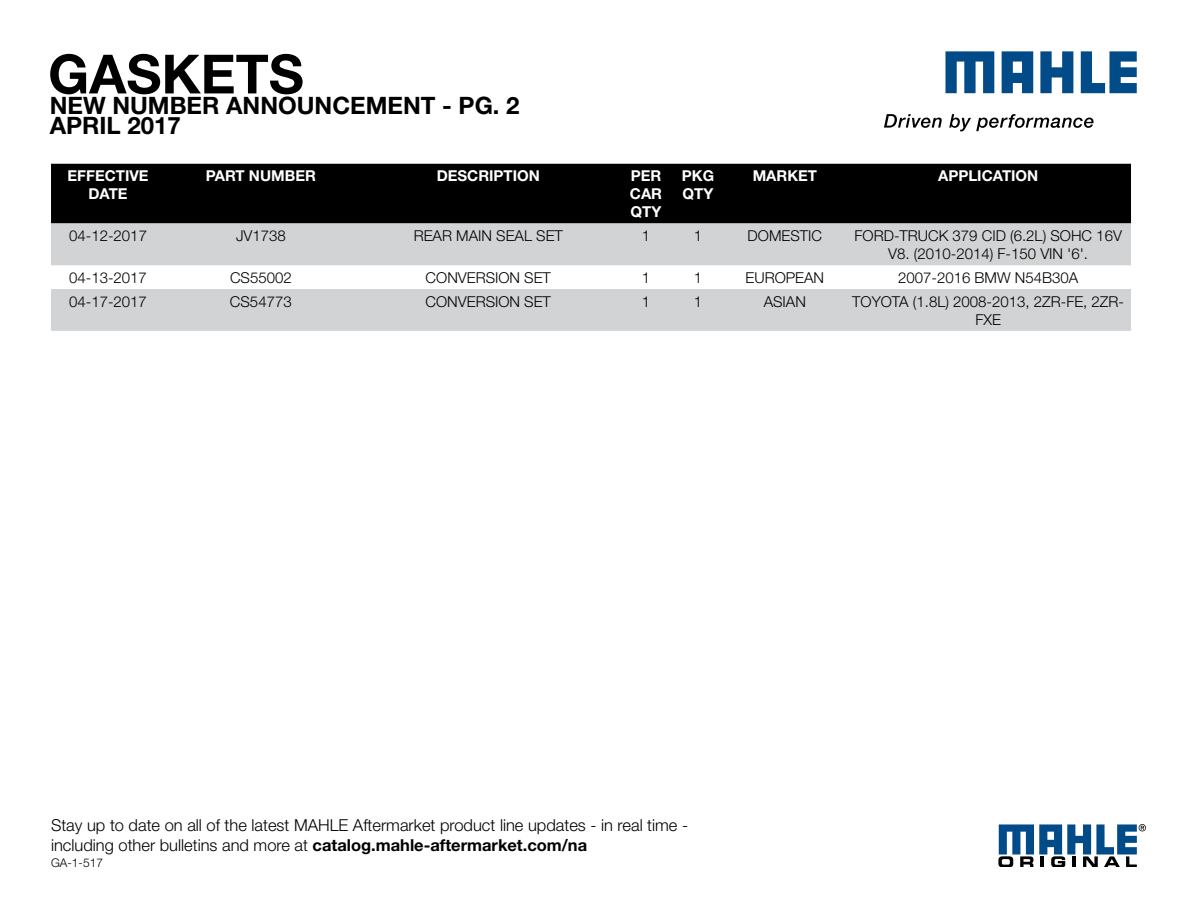
<style>
.page{position:relative;width:1188px;height:918px;background:#fff}
.page>*{position:absolute;margin:0;border:0;box-sizing:border-box;transform-origin:0 0}
.t1{font:700 54.15px "Helvetica Neue";color:#000}
.t2{font:700 24px "Helvetica Neue";color:#000}
.t3{font:300 16.5px/19.8px "Helvetica Neue";color:#000}
.t4{font:300 15px/18px "Helvetica Neue";color:#000}
.t5{font:700 15px/18px "Helvetica Neue";color:#fff;text-align:center}
.t6{font:300 12px "Helvetica Neue";color:#000}
.s1{font-weight:700}
</style>
<div class="page">
<svg style="left:884px;top:114px;width:58px;height:14px"></svg>
<svg style="left:949px;top:114px;width:145px;height:17px"></svg>
<svg style="left:945px;top:51px;width:49px;height:42px"></svg>
<svg style="left:1040px;top:51px;width:33px;height:42px"></svg>
<svg style="left:1081px;top:51px;width:56px;height:42px"></svg>
<svg style="left:1002px;top:51px;width:31px;height:42px"></svg>
<svg style="left:998px;top:824px;width:148px;height:43px"></svg>
<div style="left:51px;top:164px;width:1080px;height:59px;background:#000"></div>
<svg style="left:51px;top:223px;width:1080px;height:108px;fill:#d1d3d4"></svg>
<h1 class="t1" style="left:48px;top:41px;width:257px">GASKETS</h1>
<h2 class="t2" style="left:50px;top:90px;width:471px">NEW NUMBER ANNOUNCEMENT - PG. 2</h2>
<h2 class="t2" style="left:50px;top:111px;width:133px">APRIL 2017</h2>
<p class="t5" style="left:68px;top:167px;width:83px">EFFECTIVE<br>DATE</p>
<p class="t5" style="left:206px;top:167px;width:112px">PART NUMBER</p>
<p class="t5" style="left:437px;top:167px;width:103px">DESCRIPTION</p>
<p class="t5" style="left:630px;top:167px;width:34px;text-align:justify">PER CA R QTY</p>
<p class="t5" style="left:682px;top:167px;width:34px;text-align:left">PKG<br>QTY</p>
<p class="t5" style="left:753px;top:167px;width:66px">MARKET</p>
<p class="t5" style="left:938px;top:167px;width:100px">APPLICATION</p>
<p class="t4" style="left:69px;top:227px;width:79px">04-12-2017</p>
<p class="t4" style="left:236px;top:227px;width:51px">JV1738</p>
<p class="t4" style="left:414px;top:227px;width:151px">REAR MAIN SEAL SET</p>
<p class="t4" style="left:642px;top:227px;width:10px">1</p>
<p class="t4" style="left:694px;top:227px;width:10px">1</p>
<p class="t4" style="left:748px;top:227px;width:76px">DOMESTIC</p>
<p class="t4" style="left:855px;top:227px;width:136px">FORD-TRUCK 379 cid</p>
<p class="t4" style="left:888px;top:227px;width:235px;text-indent:122px">(6.2L) SOHC 16v<br>V8. (2010-2014) F-150 VIN '6'.</p>
<p class="t4" style="left:69px;top:268px;width:79px">04-13-2017</p>
<p class="t4" style="left:230px;top:268px;width:63px">CS55002</p>
<p class="t4" style="left:426px;top:268px;width:127px">CONVERSION SET</p>
<p class="t4" style="left:642px;top:268px;width:10px">1</p>
<p class="t4" style="left:694px;top:268px;width:10px">1</p>
<p class="t4" style="left:746px;top:268px;width:80px">EUROPEAN</p>
<p class="t4" style="left:898px;top:268px;width:182px">2007-2016 BMW N54B30A</p>
<p class="t4" style="left:69px;top:292px;width:79px">04-17-2017</p>
<p class="t4" style="left:230px;top:292px;width:63px">CS54773</p>
<p class="t4" style="left:426px;top:292px;width:127px">CONVERSION SET</p>
<p class="t4" style="left:642px;top:292px;width:10px">1</p>
<p class="t4" style="left:694px;top:292px;width:10px">1</p>
<p class="t4" style="left:764px;top:292px;width:44px">ASIAN</p>
<p class="t4" style="left:852px;top:292px;width:273px;text-align:center">TOYOTA (1.8L) 2008-2013, 2ZR-FE, 2ZR-<br>FXE</p>
<p class="t3" style="left:51px;top:815px;width:639px">Stay up to date on all of the latest MAHLE Aftermarket product line updates - in real time - including other bulletins and more at <span class="s1">CATALOG.MAHLE-AFTERMARKET.COM/NA</span></p>
<p class="t6" style="left:51px;top:855px;width:54px">GA-1-517</p>
</div>
